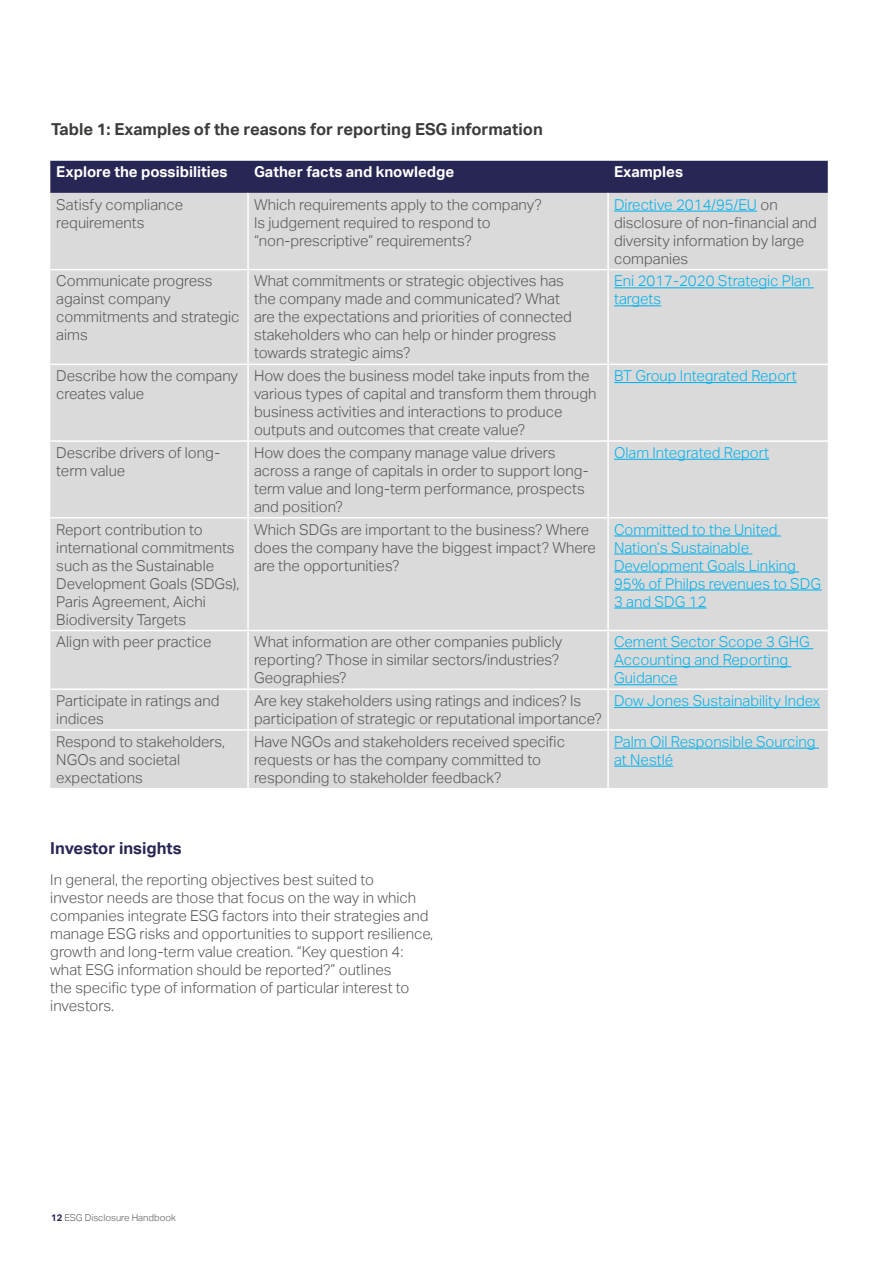
<style>
.page{position:relative;width:893px;height:1263px;background:#fff}
.page>*{position:absolute;margin:0;border:0;box-sizing:border-box;transform-origin:0 0}
.t1{font:700 16.5px "Aktiv Grotesk";color:#3c3c3b}
.t2{font:700 16.5px "Aktiv Grotesk";color:#272655}
.t3{font:300 15px/18px "Aktiv Grotesk";color:#575756}
.t4{font:300 15px/18px "Aktiv Grotesk";color:#00b1eb}
.t5{font:700 15px "Aktiv Grotesk";color:#fff}
.t6{font:300 9.6px "Aktiv Grotesk";color:#575756}
.s1{color:#00b1eb}
.s2{font-weight:700;color:#272655}
</style>
<div class="page">
<div style="left:50px;top:161px;width:778px;height:32px;background:#272655"></div>
<div style="left:50px;top:193px;width:778px;height:595px;background:#dadada"></div>
<hr style="left:247px;top:193px;width:2px;height:76px;background:#fff">
<hr style="left:607px;top:193px;width:2px;height:76px;background:#fff">
<hr style="left:50px;top:269px;width:198px;height:1px;background:#fff">
<hr style="left:248px;top:269px;width:360px;height:1px;background:#fff">
<hr style="left:247px;top:270px;width:2px;height:94px;background:#fff">
<hr style="left:608px;top:269px;width:220px;height:1px;background:#fff">
<hr style="left:607px;top:270px;width:2px;height:94px;background:#fff">
<hr style="left:50px;top:364px;width:198px;height:1px;background:#fff">
<hr style="left:248px;top:364px;width:360px;height:1px;background:#fff">
<hr style="left:247px;top:365px;width:2px;height:75px;background:#fff">
<hr style="left:608px;top:364px;width:220px;height:1px;background:#fff">
<hr style="left:607px;top:365px;width:2px;height:75px;background:#fff">
<hr style="left:50px;top:440px;width:198px;height:2px;background:#fff">
<hr style="left:248px;top:440px;width:360px;height:2px;background:#fff">
<hr style="left:247px;top:442px;width:2px;height:75px;background:#fff">
<hr style="left:608px;top:440px;width:220px;height:2px;background:#fff">
<hr style="left:607px;top:442px;width:2px;height:75px;background:#fff">
<hr style="left:50px;top:517px;width:198px;height:1px;background:#fff">
<hr style="left:248px;top:517px;width:360px;height:1px;background:#fff">
<hr style="left:247px;top:518px;width:2px;height:112px;background:#fff">
<hr style="left:608px;top:517px;width:220px;height:1px;background:#fff">
<hr style="left:607px;top:518px;width:2px;height:112px;background:#fff">
<hr style="left:50px;top:630px;width:198px;height:1px;background:#fff">
<hr style="left:248px;top:630px;width:360px;height:1px;background:#fff">
<hr style="left:247px;top:631px;width:2px;height:57px;background:#fff">
<hr style="left:608px;top:630px;width:220px;height:1px;background:#fff">
<hr style="left:607px;top:631px;width:2px;height:57px;background:#fff">
<hr style="left:50px;top:688px;width:198px;height:2px;background:#fff">
<hr style="left:248px;top:688px;width:360px;height:2px;background:#fff">
<hr style="left:247px;top:690px;width:2px;height:39px;background:#fff">
<hr style="left:608px;top:688px;width:220px;height:2px;background:#fff">
<hr style="left:607px;top:690px;width:2px;height:39px;background:#fff">
<hr style="left:50px;top:729px;width:198px;height:2px;background:#fff">
<hr style="left:248px;top:729px;width:360px;height:2px;background:#fff">
<hr style="left:247px;top:731px;width:2px;height:57px;background:#fff">
<hr style="left:608px;top:729px;width:220px;height:2px;background:#fff">
<hr style="left:607px;top:731px;width:2px;height:57px;background:#fff">
<hr style="left:614px;top:211px;width:143px;height:1px;background:#00b1eb">
<hr style="left:614px;top:287px;width:200px;height:1px;background:#00b1eb">
<hr style="left:614px;top:305px;width:47px;height:1px;background:#00b1eb">
<hr style="left:614px;top:382px;width:183px;height:1px;background:#00b1eb">
<hr style="left:614px;top:459px;width:155px;height:1px;background:#00b1eb">
<hr style="left:614px;top:535px;width:167px;height:1px;background:#00b1eb">
<hr style="left:614px;top:553px;width:138px;height:1px;background:#00b1eb">
<hr style="left:614px;top:571px;width:185px;height:1px;background:#00b1eb">
<hr style="left:614px;top:589px;width:208px;height:1px;background:#00b1eb">
<hr style="left:614px;top:607px;width:92px;height:1px;background:#00b1eb">
<hr style="left:614px;top:648px;width:199px;height:1px;background:#00b1eb">
<hr style="left:614px;top:666px;width:177px;height:1px;background:#00b1eb">
<hr style="left:614px;top:684px;width:64px;height:1px;background:#00b1eb">
<hr style="left:614px;top:707px;width:206px;height:1px;background:#00b1eb">
<hr style="left:614px;top:748px;width:205px;height:1px;background:#00b1eb">
<hr style="left:614px;top:766px;width:59px;height:1px;background:#00b1eb">
<p class="t1" style="left:51px;top:120px;width:493px">Table 1: Examples of the reasons for reporting ESG information</p>
<p class="t5" style="left:56px;top:164px;width:173px">Explore the possibilities</p>
<p class="t5" style="left:254px;top:164px;width:202px">Gather facts and knowledge</p>
<p class="t5" style="left:614px;top:164px;width:71px">Examples</p>
<p class="t3" style="left:56px;top:195px;width:129px">Satisfy compliance requirements</p>
<p class="t3" style="left:254px;top:195px;width:289px">Which requirements apply to the company?<br>Is judgement required to respond to “non-prescriptive” requirements?</p>
<p class="t3" style="left:614px;top:195px;width:204px"><span class="s1">Directive 2014/95/EU</span> on disclosure of non-financial and diversity information by large companies</p>
<p class="t3" style="left:56px;top:272px;width:185px">Communicate progress against company commitments and strategic aims</p>
<p class="t3" style="left:254px;top:272px;width:319px">What commitments or strategic objectives has the company made and communicated? What are the expectations and priorities of connected stakeholders who can help or hinder progress towards strategic aims?</p>
<p class="t4" style="left:614px;top:272px;width:198px">Eni 2017-2020 Strategic Plan targets</p>
<p class="t3" style="left:56px;top:367px;width:183px">Describe how the company creates value</p>
<p class="t3" style="left:254px;top:367px;width:344px">How does the business model take inputs from the various types of capital and transform them through business activities and interactions to produce outputs and outcomes that create value?</p>
<p class="t4" style="left:614px;top:367px;width:184px">BT Group Integrated Report</p>
<p class="t3" style="left:56px;top:444px;width:165px">Describe drivers of long&shy;term value</p>
<p class="t3" style="left:254px;top:444px;width:336px">How does the company manage value drivers across a range of capitals in order to support long&shy;term value and long-term performance, prospects and position?</p>
<p class="t4" style="left:614px;top:444px;width:157px">Olam Integrated Report</p>
<p class="t3" style="left:56px;top:520px;width:185px">Report contribution to international commitments such as the Sustainable<br>Development Goals (SDGs),<br>Paris Agreement, Aichi<br>Biodiversity Targets</p>
<p class="t3" style="left:254px;top:520px;width:343px">Which SDGs are important to the business? Where does the company have the biggest impact? Where are the opportunities?</p>
<p class="t4" style="left:614px;top:520px;width:209px">Committed to the United<br>Nation’s Sustainable<br>Development Goals Linking<br>95% of Philps revenues to SDG<br>3 and SDG 12</p>
<p class="t3" style="left:56px;top:633px;width:157px">Align with peer practice</p>
<p class="t3" style="left:254px;top:633px;width:310px">What information are other companies publicly reporting? Those in similar sectors/industries?<br>Geographies?</p>
<p class="t4" style="left:614px;top:633px;width:197px">Cement Sector Scope 3 GHG<br>Accounting and Reporting<br>Guidance</p>
<p class="t3" style="left:56px;top:692px;width:165px">Participate in ratings and indices</p>
<p class="t3" style="left:254px;top:692px;width:349px">Are key stakeholders using ratings and indices? Is participation of strategic or reputational importance?</p>
<p class="t4" style="left:614px;top:692px;width:207px">Dow Jones Sustainability Index</p>
<p class="t3" style="left:56px;top:732px;width:170px">Respond to stakeholders,<br>NGOs and societal expectations</p>
<p class="t3" style="left:254px;top:732px;width:312px">Have NGOs and stakeholders received specific requests or has the company committed to responding to stakeholder feedback?</p>
<p class="t4" style="left:614px;top:732px;width:203px">Palm Oil Responsible Sourcing at Nestlé</p>
<p class="t2" style="left:50px;top:838px;width:133px">Investor insights</p>
<p class="t3" style="left:50px;top:870px;width:384px">In general, the reporting objectives best suited to<br>investor needs are those that focus on the way in which companies integrate ESG factors into their strategies and manage ESG risks and opportunities to support resilience, growth and long-term value creation. “Key question 4: what ESG information should be reported?” outlines<br>the specific type of information of particular interest to investors.</p>
<p class="t6" style="left:51px;top:1212px;width:126px"><span class="s2">12</span> ESG Disclosure Handbook</p>
</div>
